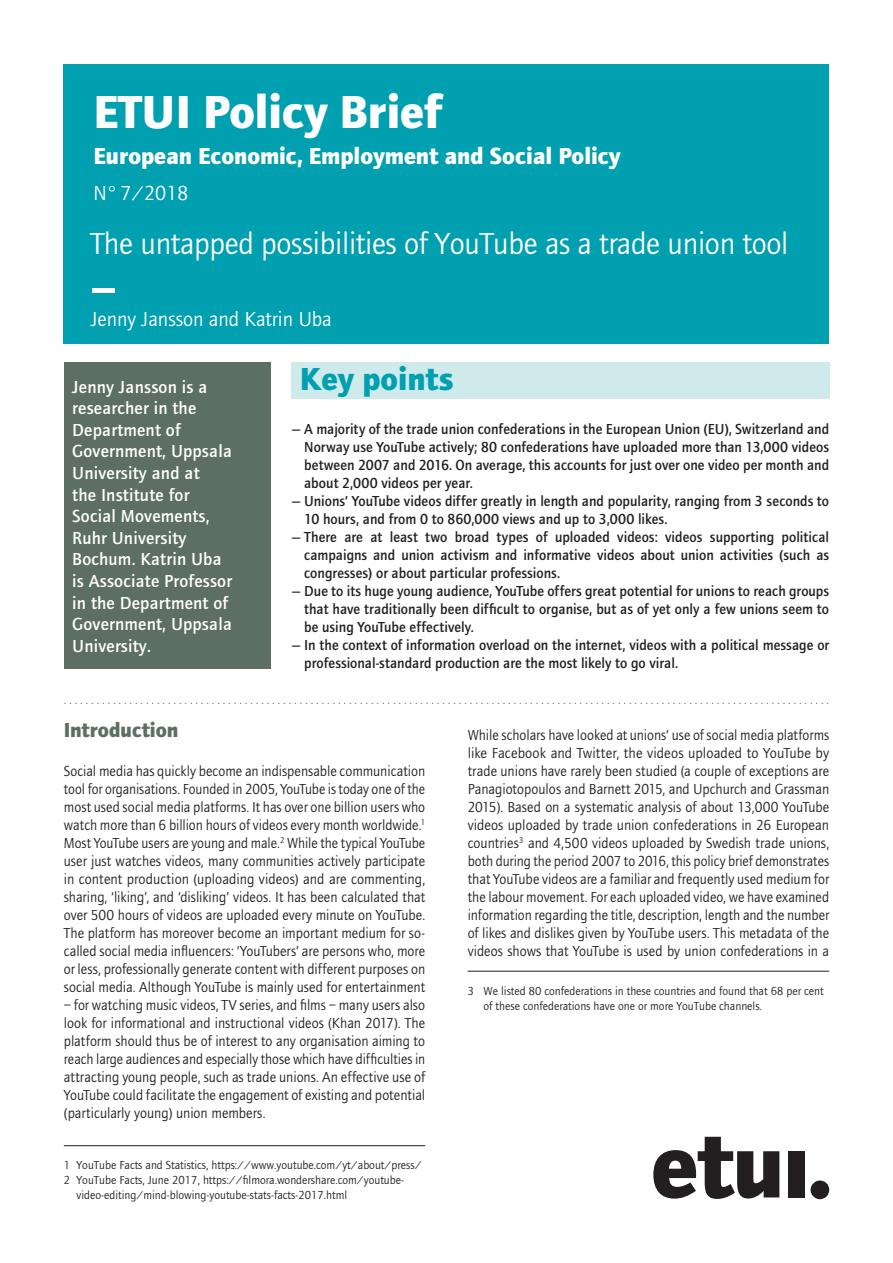
<style>
.page{position:relative;width:893px;height:1263px;background:#fff}
.page>*{position:absolute;margin:0;border:0;box-sizing:border-box;transform-origin:0 0}
.t1{font:500 54px "Foundry Journal";color:#fff}
.t2{font:700 48px "Foundry Journal";color:#fff}
.t3{font:700 33px "Foundry Journal";color:#00a0b0}
.t4{font:31.5px "Foundry Journal";letter-spacing:-.01em;color:#fff}
.t5{font:700 24px "Foundry Journal";color:#fff}
.t6{font:21px "Foundry Journal";color:#fff}
.t7{font:700 21px "Foundry Journal";color:#5d6e65}
.t8{font:500 18px/21.6px "Foundry Journal";letter-spacing:.01em;color:#fff}
.t9{font:15px/18px "Foundry Journal";color:#231f20;text-align:justify}
.t10{font:500 15px/18px "Foundry Journal";letter-spacing:.005em;color:#231f20;text-align:justify}
.t11{font:15px/18px "Foundry Journal";color:#231f20;text-align:justify;scale:.96 1}
.t12{font:13.5px "Foundry Journal";color:#5d6e65}
.t13{font:12px/15px "Foundry Journal";color:#231f20}
</style>
<div class="page">
<div style="left:64px;top:64px;width:765px;height:280px;background:#00a0b0"></div>
<div style="left:291px;top:363px;width:538px;height:36px;background:#ceeaeb"></div>
<hr style="left:64px;top:1145px;width:361px;height:1px;background:#231f20">
<svg style="left:653px;top:1137px;width:126px;height:62px"></svg>
<div style="left:788px;top:1151px;width:16px;height:46px;background:#231f20"></div>
<div style="left:810px;top:1180px;width:19px;height:19px;background:#231f20;border-radius:50%"></div>
<hr style="left:468px;top:971px;width:361px;height:1px;background:#231f20">
<div style="left:64px;top:362px;width:206px;height:307px;background:#5d6e65"></div>
<h2 class="t2" style="left:94px;top:83px;width:350px">ETUI Policy Brief</h2>
<h3 class="t5" style="left:94px;top:141px;width:529px">European Economic, Employment and Social Policy</h3>
<h3 class="t6" style="left:94px;top:181px;width:97px">N° 7/2018</h3>
<h3 class="t4" style="left:90px;top:226px;width:700px">The untapped possibilities of YouTube as a trade union tool</h3>
<h1 class="t1" style="left:90px;top:259px;width:24px">–</h1>
<h3 class="t6" style="left:90px;top:308px;width:243px">Jenny Jansson and Katrin Uba</h3>
<p class="t8" style="left:72px;top:376px;width:161px">Jenny Jansson is a researcher in the<br>Department of<br>Government, Uppsala<br>University and at<br>the Institute for<br>Social Movements,<br>Ruhr University<br>Bochum. Katrin Uba is Associate Professor in the Department of<br>Government, Uppsala<br>University.</p>
<h3 class="t3" style="left:300px;top:360px;width:155px">Key points</h3>
<p class="t10" style="left:304px;top:420px;width:526px;text-indent:-12px">— A majority of the trade union confederations in the European Union (EU), Switzerland and Norway use YouTube actively; 80 confederations have uploaded more than 13,000 videos between 2007 and 2016. On average, this accounts for just over one video per month and about 2,000 videos per year.</p>
<p class="t10" style="left:304px;top:492px;width:526px;text-indent:-12px">— Unions’ YouTube videos differ greatly in length and popularity, ranging from 3 seconds to<br>10 hours, and from 0 to 860,000 views and up to 3,000 likes.</p>
<p class="t10" style="left:304px;top:528px;width:526px;text-indent:-12px">— There are at least two broad types of uploaded videos: videos supporting political campaigns and union activism and informative videos about union activities (such as congresses) or about particular professions.</p>
<p class="t10" style="left:304px;top:582px;width:526px;text-indent:-12px">— Due to its huge young audience, YouTube offers great potential for unions to reach groups that have traditionally been difficult to organise, but as of yet only a few unions seem to be using YouTube effectively.</p>
<p class="t10" style="left:304px;top:636px;width:526px;text-indent:-12px">— In the context of information overload on the internet, videos with a political message or professional-standard production are the most likely to go viral.</p>
<p class="t12" style="left:64px;top:693px;width:767px">............................................................................................................................................</p>
<h3 class="t7" style="left:64px;top:718px;width:116px">Introduction</h3>
<p class="t9" style="left:64px;top:762px;width:363px">Social media has quickly become an indispensable communication tool for organisations. Founded in 2005, YouTube is today one of the most used social media platforms. It has over one billion users who watch more than 6 billion hours of videos every month worldwide.<sup>1<br></sup>Most YouTube users are young and male.<sup>2</sup> While the typical YouTube user just watches videos, many communities actively participate in content production (uploading videos) and are commenting, sharing, ‘liking’, and ‘disliking’ videos. It has been calculated that over 500 hours of videos are uploaded every minute on YouTube.<br>The platform has moreover become an important medium for so&shy;called social media influencers: ‘YouTubers’ are persons who, more or less, professionally generate content with different purposes on social media. Although YouTube is mainly used for entertainment</p>
<p class="t9" style="left:64px;top:996px;width:363px">– for watching music videos, TV series, and films – many users also look for informational and instructional videos (Khan 2017). The platform should thus be of interest to any organisation aiming to reach large audiences and especially those which have difficulties in attracting young people, such as trade unions. An effective use of YouTube could facilitate the engagement of existing and potential (particularly young) union members.</p>
<p class="t13" style="left:64px;top:1158px;width:359px">1 YouTube Facts and Statistics, https://www.youtube.com/yt/about/press/</p>
<p class="t13" style="left:64px;top:1173px;width:342px">2 YouTube Facts, June 2017, https://filmora.wondershare.com/youtube-</p>
<p class="t13" style="left:77px;top:1188px;width:272px">video-editing/mind-blowing-youtube-stats-facts-2017.html</p>
<p class="t11" style="left:468px;top:726px;width:378px">While scholars have looked at unions’ use of social media platforms like Facebook and Twitter, the videos uploaded to YouTube by trade unions have rarely been studied (a couple of exceptions are Panagiotopoulos and Barnett 2015, and Upchurch and Grassman 2015). Based on a systematic analysis of about 13,000 YouTube videos uploaded by trade union confederations in 26 European countries<sup>3</sup> and 4,500 videos uploaded by Swedish trade unions, both during the period 2007 to 2016, this policy brief demonstrates that YouTube videos are a familiar and frequently used medium for the labour movement. For each uploaded video, we have examined information regarding the title, description, length and the number of likes and dislikes given by YouTube users. This metadata of the videos shows that YouTube is used by union confederations in a</p>
<p class="t13" style="left:483px;top:983px;width:342px;text-indent:-16px">3 We listed 80 confederations in these countries and found that 68 per cent of these confederations have one or more YouTube channels.</p>
</div>
